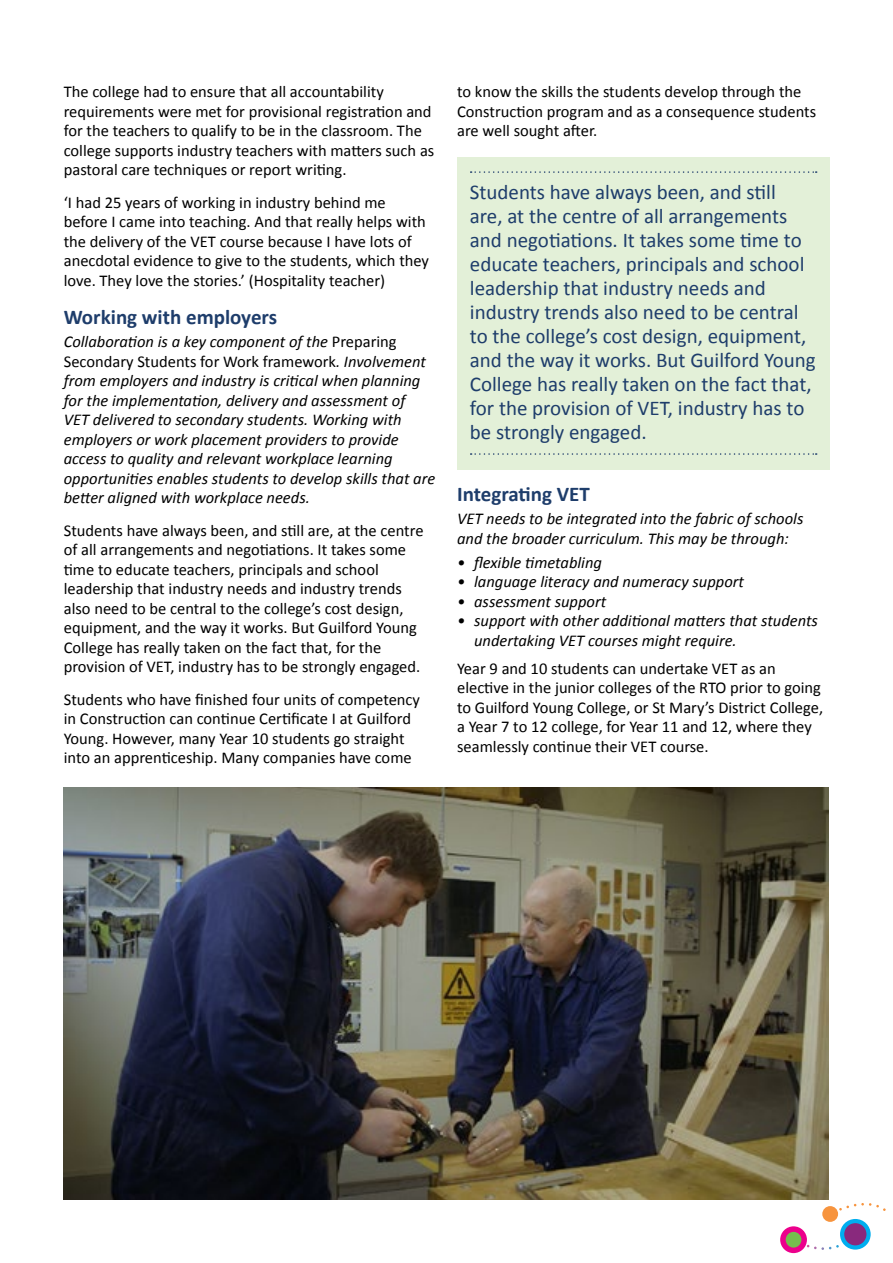
<style>
.page{position:relative;width:893px;height:1263px;background:#fff}
.page>*{position:absolute;margin:0;border:0;box-sizing:border-box;transform-origin:0 0}
.t1{font:21px/24px "Calibri";color:#1e3d6b}
.Heading_3{font:700 21px "Calibri";color:#1e3d6b}
.Body{font:16.5px/19.5px "Calibri";color:#000}
.Explanatory_text__af{font:italic 16.5px/19.5px "Calibri";color:#000}
.Explanatory_text{font:italic 16.5px/19.5px "Calibri";color:#000}
.s1{font-style:normal}
</style>
<div class="page">
<svg style="left:780px;top:1226px;width:27px;height:27px"></svg>
<div style="left:786px;top:1232px;width:15px;height:15px;background:#75be4e;border-radius:50%"></div>
<svg style="left:807px;top:1245px;width:32px;height:5px"></svg>
<svg style="left:839px;top:1203px;width:47px;height:8px"></svg>
<div style="left:822px;top:1206px;width:16px;height:16px;background:#f7943e;border-radius:50%"></div>
<svg style="left:840px;top:1219px;width:31px;height:30px"></svg>
<div style="left:844px;top:1223px;width:22px;height:22px;background:#89297d;border-radius:50%"></div>
<div style="left:457px;top:157px;width:372px;height:313px;background:#e3f0d8"></div>
<svg style="left:471px;top:171px;width:346px;height:2px"></svg>
<svg style="left:471px;top:453px;width:346px;height:2px"></svg>
<img style="left:64px;top:788px;width:765px;height:411px">
<p class="Body" style="left:64px;top:82px;width:372px">The college had to ensure that all accountability requirements were met for provisional registration and for the teachers to qualify to be in the classroom. The college supports industry teachers with matters such as pastoral care techniques or report writing.</p>
<p class="Body" style="left:64px;top:193px;width:367px">‘I had 25 years of working in industry behind me before I came into teaching. And that really helps with the delivery of the VET course because I have lots of anecdotal evidence to give to the students, which they love. They love the stories.’ (Hospitality teacher)</p>
<p class="Heading_3" style="left:64px;top:303px;width:215px">Working with employers</p>
<p class="Explanatory_text__af" style="left:64px;top:332px;width:373px">Collaboration is a key component of the <span class="s1">Preparing Secondary Students for Work framework</span>. Involvement from employers and industry is critical when planning for the implementation, delivery and assessment of<br>VET delivered to secondary students. Working with employers or work placement providers to provide access to quality and relevant workplace learning opportunities enables students to develop skills that are better aligned with workplace needs.</p>
<p class="Body" style="left:64px;top:521px;width:361px">Students have always been, and still are, at the centre of all arrangements and negotiations. It takes some time to educate teachers, principals and school leadership that industry needs and industry trends also need to be central to the college’s cost design, equipment, and the way it works. But Guilford Young College has really taken on the fact that, for the provision of VET, industry has to be strongly engaged.</p>
<p class="Body" style="left:64px;top:689px;width:358px">Students who have finished four units of competency in Construction can continue Certificate I at Guilford Young. However, many Year 10 students go straight into an apprenticeship. Many companies have come</p>
<p class="Body" style="left:457px;top:82px;width:361px">to know the skills the students develop through the<br>Construction program and as a consequence students are well sought after.</p>
<p class="t1" style="left:470px;top:180px;width:347px">Students have always been, and still<br>are, at the centre of all arrangements and negotiations. It takes some time to educate teachers, principals and school leadership that industry needs and industry trends also need to be central to the college’s cost design, equipment, and the way it works. But Guilford Young College has really taken on the fact that, for the provision of VET, industry has to be strongly engaged.</p>
<p class="Heading_3" style="left:457px;top:480px;width:134px">Integrating VET</p>
<p class="Explanatory_text" style="left:457px;top:509px;width:348px">VET needs to be integrated into the fabric of schools and the broader curriculum. This may be through:</p>
<p class="Explanatory_text__af" style="left:457px;top:552px;width:146px">• flexible timetabling</p>
<p class="Explanatory_text__af" style="left:457px;top:571px;width:288px">• language literacy and numeracy support</p>
<p class="Explanatory_text__af" style="left:457px;top:591px;width:151px">• assessment support</p>
<p class="Explanatory_text__af" style="left:474px;top:610px;width:345px;text-indent:-17px">• support with other additional matters that students undertaking VET courses might require.</p>
<p class="Body" style="left:457px;top:659px;width:367px">Year 9 and 10 students can undertake VET as an elective in the junior colleges of the RTO prior to going to Guilford Young College, or St Mary’s District College, a Year 7 to 12 college, for Year 11 and 12, where they seamlessly continue their VET course.</p>
</div>
